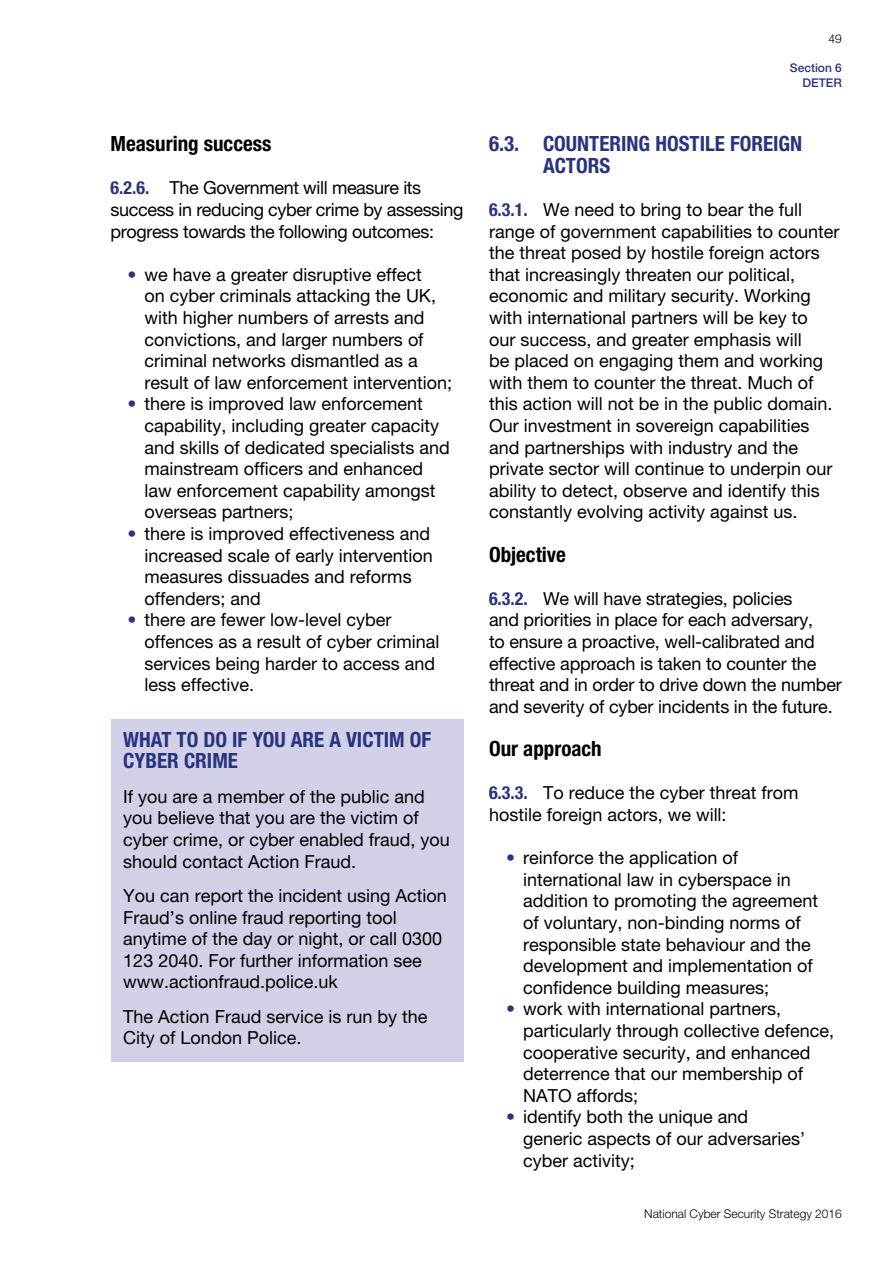
<style>
.page{position:relative;width:893px;height:1263px;background:#fff}
.page>*{position:absolute;margin:0;border:0;box-sizing:border-box;transform-origin:0 0}
._1_A_heading{font:700 condensed 21px/21.6px "Helvetica Neue LT Pro";color:#293481}
.B_heading{font:700 condensed 21px "Helvetica Neue LT Pro";color:#000}
._1_Body_indented{font:18px/21.6px "Helvetica Neue LT Pro";color:#000}
._1_Body_indented-2{font:18px/21.6px "Helvetica Neue LT Pro";letter-spacing:-.02em;color:#000}
.t1{font:300 12px "Helvetica Neue LT Pro";color:#000}
.t2{font:500 12px/14.4px "Helvetica Neue LT Pro";color:#293481;text-align:right}
.s1{font-weight:700;font-stretch:condensed;color:#293481}
</style>
<div class="page">
<div style="left:111px;top:719px;width:352px;height:342px;background:#d2d0e6"></div>
<p class="B_heading" style="left:111px;top:131px;width:162px">Measuring success</p>
<p class="_1_Body_indented-2" style="left:111px;top:177px;width:354px"><span class="s1">6.2.6.</span> The Government will measure its success in reducing cyber crime by assessing progress towards the following outcomes:</p>
<p class="_1_Body_indented" style="left:145px;top:263px;width:309px;text-indent:-17px"><span class="s1">•</span> we have a greater disruptive effect<br>on cyber criminals attacking the UK, with higher numbers of arrests and convictions, and larger numbers of criminal networks dismantled as a result of law enforcement intervention;</p>
<p class="_1_Body_indented" style="left:145px;top:393px;width:307px;text-indent:-17px"><span class="s1">•</span> there is improved law enforcement capability, including greater capacity and skills of dedicated specialists and mainstream officers and enhanced law enforcement capability amongst overseas partners;</p>
<p class="_1_Body_indented" style="left:145px;top:523px;width:290px;text-indent:-17px"><span class="s1">•</span> there is improved effectiveness and increased scale of early intervention measures dissuades and reforms offenders; and</p>
<p class="_1_Body_indented" style="left:145px;top:609px;width:297px;text-indent:-17px"><span class="s1">•</span> there are fewer low-level cyber offences as a result of cyber criminal services being harder to access and less effective.</p>
<p class="_1_A_heading" style="left:123px;top:728px;width:309px">WHAT TO DO IF YOU ARE A VICTIM OF<br>CYBER CRIME</p>
<p class="_1_Body_indented" style="left:123px;top:785px;width:328px">If you are a member of the public and you believe that you are the victim of cyber crime, or cyber enabled fraud, you should contact Action Fraud.</p>
<p class="_1_Body_indented" style="left:123px;top:884px;width:325px">You can report the incident using Action Fraud’s online fraud reporting tool anytime of the day or night, or call 0300<br>123 2040. For further information see www.actionfraud.police.uk</p>
<p class="_1_Body_indented" style="left:123px;top:1005px;width:306px">The Action Fraud service is run by the<br>City of London Police.</p>
<p class="t1" style="left:829px;top:32px;width:15px">49</p>
<p class="t2" style="left:790px;top:61px;width:54px">Section 6<br>DETER</p>
<p class="_1_A_heading" style="left:543px;top:133px;width:261px;text-indent:-54px">6.3. COUNTERING HOSTILE FOREIGN<br>ACTORS</p>
<p class="_1_Body_indented" style="left:489px;top:199px;width:352px"><span class="s1">6.3.1.</span> We need to bring to bear the full range of government capabilities to counter the threat posed by hostile foreign actors that increasingly threaten our political, economic and military security. Working with international partners will be key to<br>our success, and greater emphasis will<br>be placed on engaging them and working with them to counter the threat. Much of this action will not be in the public domain.<br>Our investment in sovereign capabilities and partnerships with industry and the private sector will continue to underpin our ability to detect, observe and identify this constantly evolving activity against us.</p>
<p class="B_heading" style="left:489px;top:541px;width:78px">Objective</p>
<p class="_1_Body_indented" style="left:489px;top:587px;width:354px"><span class="s1">6.3.2.</span> We will have strategies, policies<br>and priorities in place for each adversary,<br>to ensure a proactive, well-calibrated and effective approach is taken to counter the threat and in order to drive down the number and severity of cyber incidents in the future.</p>
<p class="B_heading" style="left:489px;top:736px;width:114px">Our approach</p>
<p class="_1_Body_indented" style="left:489px;top:782px;width:311px"><span class="s1">6.3.3.</span> To reduce the cyber threat from hostile foreign actors, we will:</p>
<p class="_1_Body_indented" style="left:523px;top:847px;width:297px;text-indent:-17px"><span class="s1">•</span> reinforce the application of international law in cyberspace in addition to promoting the agreement of voluntary, non-binding norms of responsible state behaviour and the development and implementation of confidence building measures;</p>
<p class="_1_Body_indented" style="left:523px;top:998px;width:313px;text-indent:-17px"><span class="s1">•</span> work with international partners, particularly through collective defence, cooperative security, and enhanced deterrence that our membership of NATO affords;</p>
<p class="_1_Body_indented" style="left:523px;top:1106px;width:284px;text-indent:-17px"><span class="s1">•</span> identify both the unique and generic aspects of our adversaries’ cyber activity;</p>
<p class="t1" style="left:644px;top:1207px;width:199px">National Cyber Security Strategy 2016</p>
</div>
